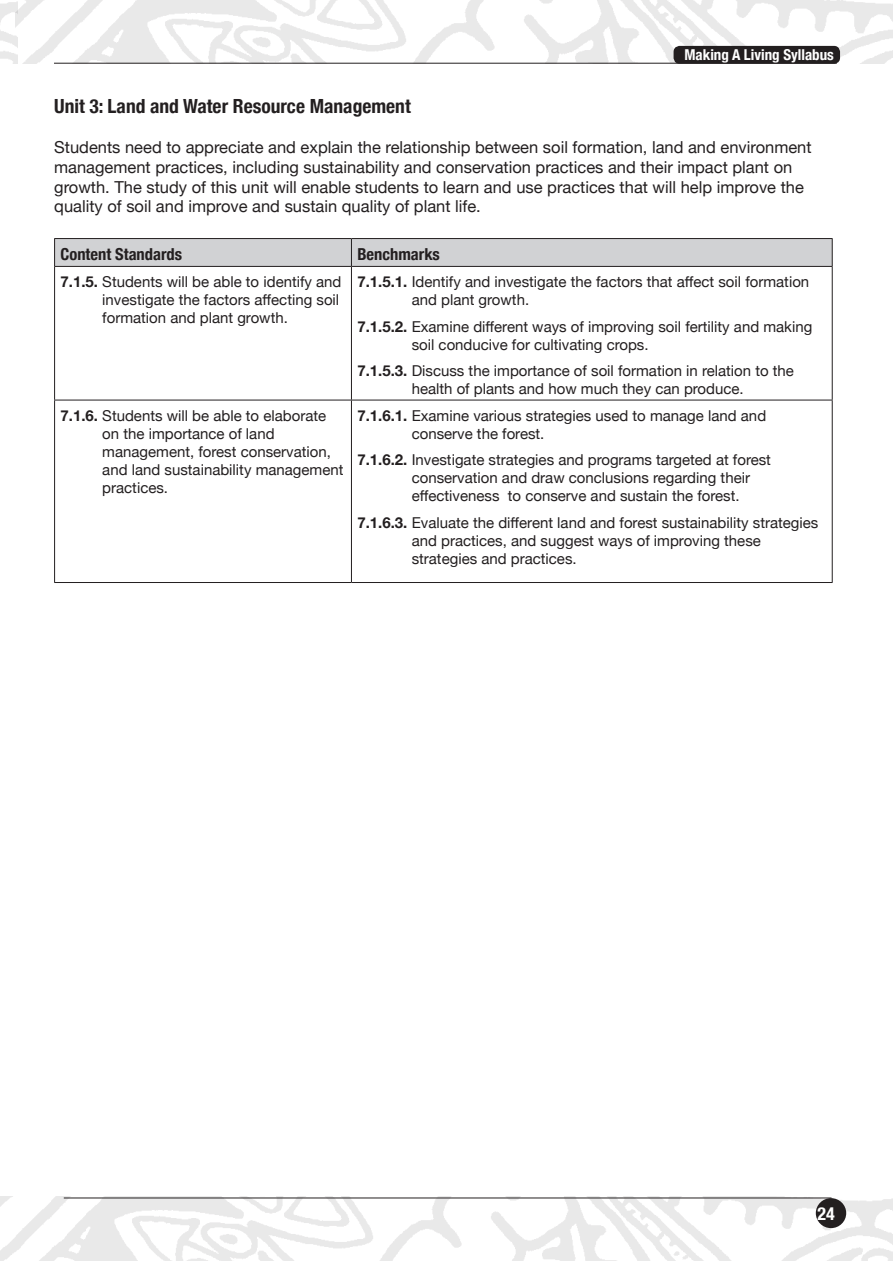
<style>
.page{position:relative;width:893px;height:1263px;background:#fff}
.page>*{position:absolute;margin:0;border:0;box-sizing:border-box;transform-origin:0 0}
.t1{font:700 condensed 19.5px "Helvetica Neue";color:#231f20}
.t2{font:700 condensed 18px "Helvetica Neue";color:#fff}
.t3{font:16.5px/19.8px "Helvetica Neue";color:#231f20}
.t4{font:700 condensed 16.5px "Helvetica Neue";color:#231f20}
.t5{font:15px/18px "Helvetica Neue";color:#231f20}
.t6{font:700 condensed 15px "Helvetica Neue";color:#fff}
.s1{font-weight:700}
</style>
<div class="page">
<img style="left:0;top:1196px;width:893px;height:65px">
<img style="left:15px;top:0;width:878px;height:64px">
<div style="left:816px;top:1198px;width:30px;height:30px;background:#231f20;border-radius:50%"></div>
<div style="left:674px;top:46px;width:166px;height:18px;background:#231f20;border-radius:6px"></div>
<hr style="left:54px;top:63px;width:783px;height:1px;background:#231f20">
<hr style="left:64px;top:1197px;width:767px;height:1px;background:#231f20">
<hr style="left:54px;top:238px;width:297px;height:1px;background:#231f20">
<hr style="left:351px;top:238px;width:482px;height:1px;background:#231f20">
<svg style="left:54px;top:239px;width:779px;height:27px;background:#cfd0d2"></svg>
<hr style="left:54px;top:266px;width:297px;height:1px;background:#231f20">
<hr style="left:54px;top:267px;width:1px;height:133px;background:#231f20">
<hr style="left:351px;top:266px;width:482px;height:1px;background:#231f20">
<hr style="left:832px;top:267px;width:1px;height:133px;background:#231f20">
<hr style="left:54px;top:400px;width:297px;height:1px;background:#231f20">
<hr style="left:54px;top:400px;width:1px;height:182px;background:#231f20">
<hr style="left:351px;top:400px;width:482px;height:1px;background:#231f20">
<hr style="left:832px;top:400px;width:1px;height:182px;background:#231f20">
<hr style="left:54px;top:582px;width:297px;height:1px;background:#231f20">
<hr style="left:351px;top:582px;width:482px;height:1px;background:#231f20">
<hr style="left:351px;top:267px;width:1px;height:133px;background:#231f20">
<hr style="left:351px;top:400px;width:1px;height:182px;background:#231f20">
<p class="t6" style="left:684px;top:42px;width:151px">Making A Living Syllabus</p>
<h1 class="t1" style="left:54px;top:90px;width:358px">Unit 3: Land and Water Resource Management</h1>
<p class="t3" style="left:54px;top:138px;width:759px">Students need to appreciate and explain the relationship between soil formation, land and environment management practices, including sustainability and conservation practices and their impact plant on growth. The study of this unit will enable students to learn and use practices that will help improve the quality of soil and improve and sustain quality of plant life.</p>
<p class="t4" style="left:61px;top:241px;width:123px">Content Standards</p>
<p class="t4" style="left:357px;top:241px;width:84px">Benchmarks</p>
<p class="t5" style="left:102px;top:274px;width:241px;text-indent:-42px"><span class="s1">7.1.5.</span> Students will be able to identify and investigate the factors affecting soil formation and plant growth.</p>
<p class="t5" style="left:412px;top:274px;width:399px;text-indent:-54px"><span class="s1">7.1.5.1.</span> Identify and investigate the factors that affect soil formation and plant growth.</p>
<p class="t5" style="left:412px;top:318px;width:402px;text-indent:-54px"><span class="s1">7.1.5.2.</span> Examine different ways of improving soil fertility and making soil conducive for cultivating crops.</p>
<p class="t5" style="left:357px;top:363px;width:438px;text-align:center"><span class="s1">7.1.5.3.</span> Discuss the importance of soil formation in relation to the health of plants and how much they can produce.</p>
<p class="t5" style="left:102px;top:407px;width:243px;text-indent:-42px"><span class="s1">7.1.6.</span> Students will be able to elaborate on the importance of land management, forest conservation, and land sustainability management practices.</p>
<p class="t5" style="left:412px;top:407px;width:356px;text-indent:-54px"><span class="s1">7.1.6.1.</span> Examine various strategies used to manage land and conserve the forest.</p>
<p class="t5" style="left:412px;top:452px;width:361px;text-indent:-54px"><span class="s1">7.1.6.2.</span> Investigate strategies and programs targeted at forest conservation and draw conclusions regarding their effectiveness to conserve and sustain the forest.</p>
<p class="t5" style="left:412px;top:514px;width:408px;text-indent:-54px"><span class="s1">7.1.6.3.</span> Evaluate the different land and forest sustainability strategies and practices, and suggest ways of improving these strategies and practices.</p>
<p class="t2" style="left:817px;top:1198px;width:19px">24</p>
</div>
